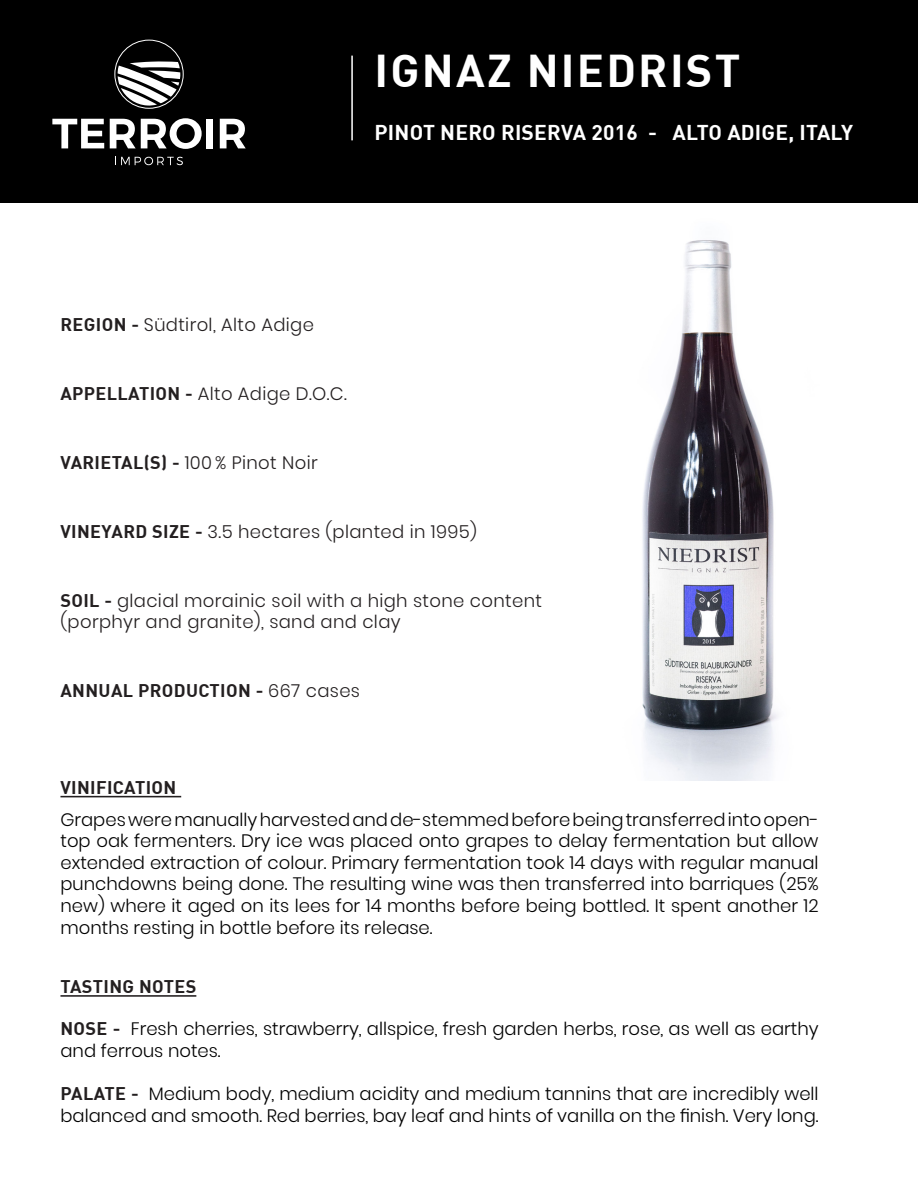
<style>
.page{position:relative;width:918px;height:1188px;background:#fff}
.page>*{position:absolute;margin:0;border:0;box-sizing:border-box;transform-origin:0 0}
.t1{font:700 45px "DIN";letter-spacing:.05em;color:#fff}
.t2{font:700 21px "DIN";letter-spacing:.01em;color:#fff}
.t3{font:300 18px/21.6px "Poppins";color:#000}
.t4{font:300 18px/21.6px "Poppins";letter-spacing:.02em;color:#231f20}
.t5{font:700 18px "DIN";letter-spacing:.02em;color:#231f20}
.s1{font-family:"DIN";font-weight:700}
.s2{font-family:"Poppins";font-weight:300}
.s3{font-family:"DIN";font-weight:700;color:#231f20}
</style>
<div class="page">
<div style="left:0;top:0;width:918px;height:202px;background:#000"></div>
<svg style="left:52px;top:118px;width:194px;height:31px"></svg>
<svg style="left:115px;top:157px;width:68px;height:8px"></svg>
<svg style="left:118px;top:61px;width:62px;height:45px"></svg>
<div style="left:114px;top:40px;width:70px;height:69px;border:1px solid #fff;border-radius:50%"></div>
<hr style="left:351px;top:56px;width:2px;height:84px;background:#fff">
<img style="left:642px;top:240px;width:136px;height:541px">
<hr style="left:60px;top:995px;width:136px;height:2px;background:#231f20">
<hr style="left:60px;top:796px;width:121px;height:1px;background:#231f20">
<p class="t1" style="left:375px;top:42px;width:367px">IGNAZ NIEDRIST</p>
<p class="t2" style="left:375px;top:119px;width:480px">PINOT NERO RISERVA 2016 - ALTO ADIGE, ITALY</p>
<p class="t4" style="left:60px;top:314px;width:255px"><span class="s1">REGION -</span> Südtirol, Alto Adige</p>
<p class="t4" style="left:60px;top:383px;width:288px"><span class="s1">APPELLATION -</span> Alto Adige D.O.C.</p>
<p class="t4" style="left:60px;top:452px;width:259px"><span class="s1">VARIETAL(S) -</span> 100 % Pinot Noir</p>
<p class="t4" style="left:60px;top:521px;width:418px"><span class="s1">VINEYARD SIZE -</span> 3.5 hectares (planted in 1995)</p>
<p class="t4" style="left:60px;top:590px;width:483px"><span class="s1">SOIL -</span> glacial morainic soil with a high stone content (porphyr and granite), sand and clay</p>
<p class="t5" style="left:60px;top:679px;width:301px">ANNUAL PRODUCTION - <span class="s2">667 cases</span></p>
<p class="t5" style="left:60px;top:776px;width:117px">VINIFICATION</p>
<p class="t3" style="left:60px;top:809px;width:760px;text-align:justify">Grapes were manually harvested and de-stemmed before being transferred into open&shy;top oak fermenters. Dry ice was placed onto grapes to delay fermentation but allow extended extraction of colour. Primary fermentation took 14 days with regular manual punchdowns being done. The resulting wine was then transferred into barriques (25% new) where it aged on its lees for 14 months before being bottled. It spent another 12 months resting in bottle before its release.</p>
<p class="t5" style="left:60px;top:975px;width:137px">TASTING NOTES</p>
<p class="t3" style="left:60px;top:1018px;width:760px"><span class="s3">NOSE -</span> Fresh cherries, strawberry, allspice, fresh garden herbs, rose, as well as earthy and ferrous notes.</p>
<p class="t3" style="left:60px;top:1083px;width:760px"><span class="s3">PALATE -</span> Medium body, medium acidity and medium tannins that are incredibly well balanced and smooth. Red berries, bay leaf and hints of vanilla on the finish. Very long.</p>
</div>
